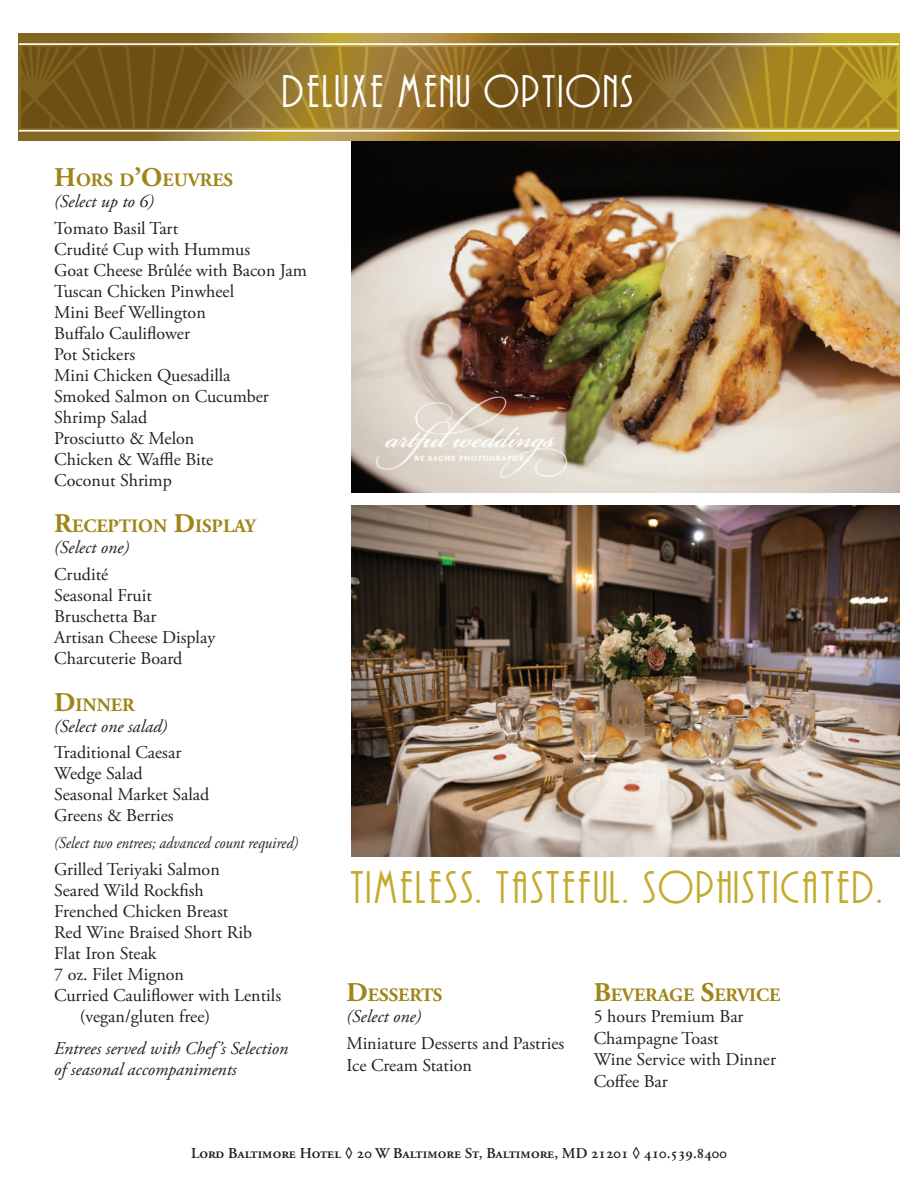
<style>
.page{position:relative;width:918px;height:1188px;background:#fff}
.page>*{position:absolute;margin:0;border:0;box-sizing:border-box;transform-origin:0 0}
.t1{font:42.6px "Andes";letter-spacing:.05em;color:#c3ab2e}
.t2{font:42.6px "Andes";letter-spacing:.05em;color:#fff}
.t3{font:700 18.9px "Adobe Garamond Pro";color:#9f8519}
.t4{font:18px/21px "Adobe Garamond Pro";color:#231f20}
.t5{font:italic 18px/21px "Adobe Garamond Pro";color:#231f20}
.t6{font:italic 16.5px "Adobe Garamond Pro";color:#231f20;scale:.9 1}
.t7{font:600 15px "Adobe Garamond Pro";color:#231f20}
.s1{font-size:27px}
</style>
<div class="page">
<img style="left:351px;top:141px;width:548px;height:351px">
<img style="left:351px;top:505px;width:548px;height:351px">
<svg style="left:19px;top:33px;width:880px;height:107px;background:#9c8132"></svg>
<svg style="left:22px;top:47px;width:874px;height:80px;background:#896922"></svg>
<hr style="left:19px;top:43px;width:880px;height:2px;background:#fff">
<hr style="left:19px;top:130px;width:880px;height:2px;background:#fff">
<h1 class="t2" style="left:284px;top:67px;width:352px">DELUXE MENU OPTIONS</h1>
<p class="t3" style="left:54px;top:169px;width:180px"><span class="s1">H</span>ORS D<span class="s1">’O</span>EUVRES</p>
<p class="t5" style="left:54px;top:191px;width:101px">(Select up to 6)</p>
<p class="t4" style="left:54px;top:218px;width:254px">Tomato Basil Tart<br>Crudité Cup with Hummus<br>Goat Cheese Brûlée with Bacon Jam<br>Tuscan Chicken Pinwheel<br>Mini Beef Wellington<br>Buffalo Cauliflower<br>Pot Stickers<br>Mini Chicken Quesadilla<br>Smoked Salmon on Cucumber<br>Shrimp Salad<br>Prosciutto &amp; Melon<br>Chicken &amp; Waffle Bite<br>Coconut Shrimp</p>
<p class="t3" style="left:54px;top:515px;width:203px"><span class="s1">R</span>ECEPTION <span class="s1">D</span>ISPLAY</p>
<p class="t5" style="left:54px;top:538px;width:76px">(Select one)</p>
<p class="t4" style="left:54px;top:564px;width:163px">Crudité<br>Seasonal Fruit<br>Bruschetta Bar<br>Artisan Cheese Display<br>Charcuterie Board</p>
<p class="t3" style="left:54px;top:694px;width:82px"><span class="s1">D</span>INNER</p>
<p class="t5" style="left:54px;top:716px;width:115px">(Select one salad)</p>
<p class="t4" style="left:54px;top:742px;width:157px">Traditional Caesar<br>Wedge Salad<br>Seasonal Market Salad<br>Greens &amp; Berries</p>
<p class="t6" style="left:54px;top:833px;width:273px">(Select two entrees; advanced count required)</p>
<p class="t4" style="left:54px;top:859px;width:167px">Grilled Teriyaki Salmon</p>
<p class="t4" style="left:54px;top:880px;width:151px">Seared Wild Rockfish</p>
<p class="t4" style="left:54px;top:901px;width:176px">Frenched Chicken Breast</p>
<p class="t4" style="left:54px;top:922px;width:199px">Red Wine Braised Short Rib</p>
<p class="t4" style="left:54px;top:943px;width:104px">Flat Iron Steak</p>
<p class="t4" style="left:54px;top:964px;width:131px">7 oz. Filet Mignon</p>
<p class="t4" style="left:54px;top:985px;width:228px">Curried Cauliflower with Lentils</p>
<p class="t4" style="left:80px;top:1006px;width:132px">(vegan/gluten free)</p>
<p class="t5" style="left:54px;top:1038px;width:235px">Entrees served with Chef’s Selection of seasonal accompaniments</p>
<h1 class="t1" style="left:351px;top:864px;width:534px">TIMELESS. TASTEFUL. SOPHISTICATED.</h1>
<p class="t3" style="left:346px;top:984px;width:98px"><span class="s1">D</span>ESSERTS</p>
<p class="t5" style="left:346px;top:1006px;width:76px">(Select one)</p>
<p class="t4" style="left:346px;top:1033px;width:219px;line-height:21.6px">Miniature Desserts and Pastries<br>Ice Cream Station</p>
<p class="t3" style="left:594px;top:984px;width:188px"><span class="s1">B</span>EVERAGE <span class="s1">S</span>ERVICE</p>
<p class="t4" style="left:594px;top:1006px;width:184px;line-height:21.6px">5 hours Premium Bar<br>Champagne Toast<br>Wine Service with Dinner<br>Coffee Bar</p>
<p class="t7" style="left:191px;top:1144px;width:537px">Lord Baltimore Hotel ◊ 20 W Baltimore St, Baltimore, MD 21201 ◊ 410.539.8400</p>
</div>
